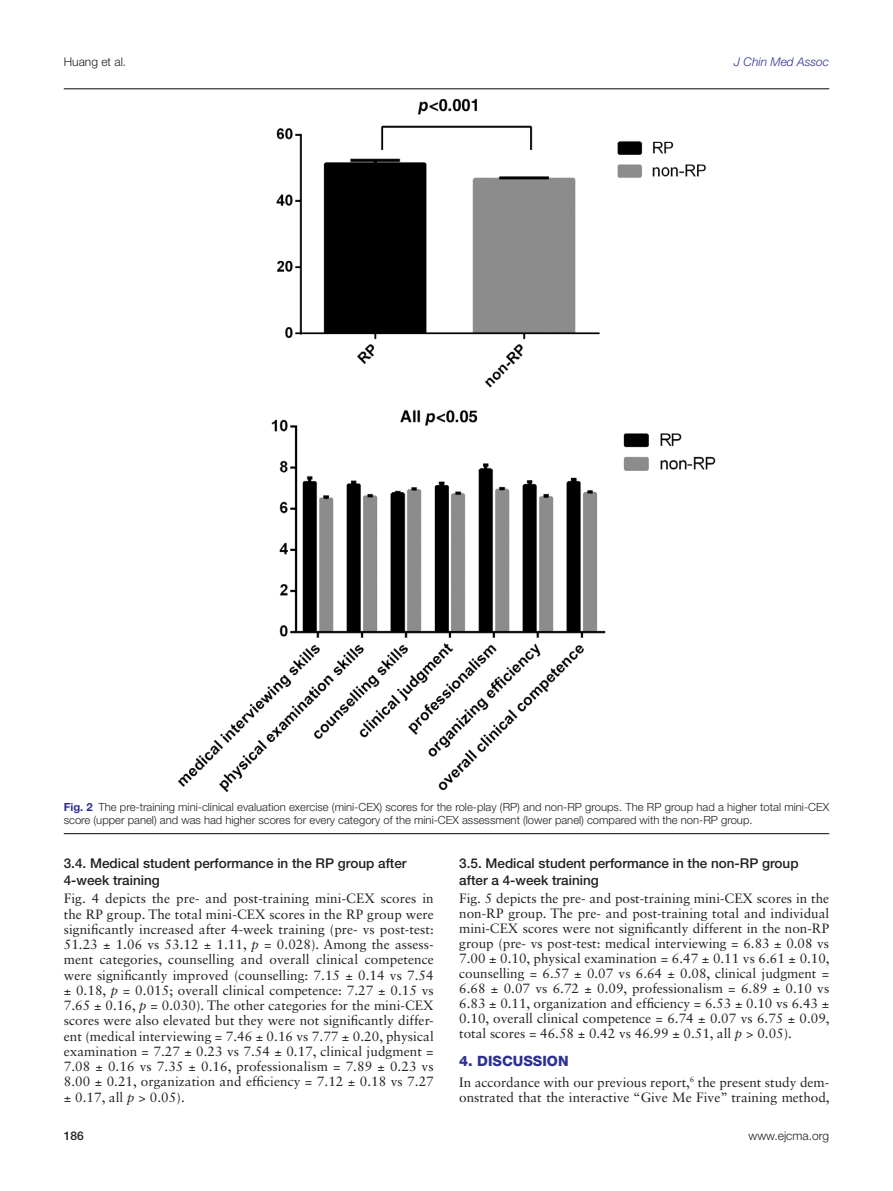
<style>
.page{position:relative;width:893px;height:1191px;background:#fff}
.page>*{position:absolute;margin:0;border:0;box-sizing:border-box;transform-origin:0 0}
.t1{font:800 14.25px "Helvetica Neue LT Std";color:#2e3092}
.t2{font:13.5px/15.3px "Sabon LT Std";color:#231f20;text-align:justify}
.t3{font:500 13.5px/16.8px "Helvetica Neue LT Std";color:#231f20}
.t4{font:300 12px "Helvetica Neue LT Std";color:#231f20}
.t5{font:italic 300 12px "Helvetica Neue LT Std";color:#2e3092}
.t6{font:500 12px "Helvetica Neue LT Std";color:#231f20}
.t7{font:300 11.25px/13.5px "Helvetica Neue LT Std";color:#231f20}
.s1{font-weight:700;color:#2e3092}
.s2{font-style:italic}
</style>
<div class="page">
<img style="left:177px;top:98px;width:539px;height:694px">
<hr style="left:64px;top:88px;width:765px;height:1px;background:#231f20">
<hr style="left:64px;top:833px;width:765px;height:1px;background:#231f20">
<p class="t4" style="left:64px;top:54px;width:64px">Huang et al.</p>
<p class="t5" style="left:734px;top:54px;width:96px">J Chin Med Assoc</p>
<p class="t7" style="left:64px;top:799px;width:767px"><span class="s1">Fig. 2</span> The pre-training mini-clinical evaluation exercise (mini-CEX) scores for the role-play (RP) and non-RP groups. The RP group had a higher total mini-CEX score (upper panel) and was had higher scores for every category of the mini-CEX assessment (lower panel) compared with the non-RP group.</p>
<p class="t3" style="left:64px;top:855px;width:344px">3.4. Medical student performance in the RP group after<br>4-week training</p>
<p class="t2" style="left:64px;top:890px;width:371px">Fig. 4 depicts the pre- and post-training mini-CEX scores in the RP group. The total mini-CEX scores in the RP group were significantly increased after 4-week training (pre- vs post-test:<br>51.23 ± 1.06 vs 53.12 ± 1.11, <span class="s2">p</span> = 0.028). Among the assess&shy;ment categories, counselling and overall clinical competence were significantly improved (counselling: 7.15 ± 0.14 vs 7.54 ± 0.18, <span class="s2">p</span> = 0.015; overall clinical competence: 7.27 ± 0.15 vs 7.65 ± 0.16, <span class="s2">p</span> = 0.030). The other categories for the mini-CEX scores were also elevated but they were not significantly differ&shy;ent (medical interviewing = 7.46 ± 0.16 vs 7.77 ± 0.20, physical examination = 7.27 ± 0.23 vs 7.54 ± 0.17, clinical judgment = 7.08 ± 0.16 vs 7.35 ± 0.16, professionalism = 7.89 ± 0.23 vs 8.00 ± 0.21, organization and efficiency = 7.12 ± 0.18 vs 7.27 ± 0.17, all <span class="s2">p</span> &gt; 0.05).</p>
<p class="t3" style="left:459px;top:855px;width:341px">3.5. Medical student performance in the non-RP group after a 4-week training</p>
<p class="t2" style="left:459px;top:890px;width:372px">Fig. 5 depicts the pre- and post-training mini-CEX scores in the non-RP group. The pre- and post-training total and individual mini-CEX scores were not significantly different in the non-RP group (pre- vs post-test: medical interviewing = 6.83 ± 0.08 vs 7.00 ± 0.10, physical examination = 6.47 ± 0.11 vs 6.61 ± 0.10, counselling = 6.57 ± 0.07 vs 6.64 ± 0.08, clinical judgment = 6.68 ± 0.07 vs 6.72 ± 0.09, professionalism = 6.89 ± 0.10 vs 6.83 ± 0.11, organization and efficiency = 6.53 ± 0.10 vs 6.43 ± 0.10, overall clinical competence = 6.74 ± 0.07 vs 6.75 ± 0.09, total scores = 46.58 ± 0.42 vs 46.99 ± 0.51, all <span class="s2">p</span> &gt; 0.05).</p>
<p class="t1" style="left:459px;top:1052px;width:111px">4. DISCUSSION</p>
<p class="t2" style="left:459px;top:1074px;width:372px">In accordance with our previous report,<sup>6</sup> the present study dem&shy;onstrated that the interactive “Give Me Five” training method,</p>
<p class="t6" style="left:64px;top:1128px;width:22px">186</p>
<p class="t4" style="left:748px;top:1128px;width:82px">www.ejcma.org</p>
</div>
